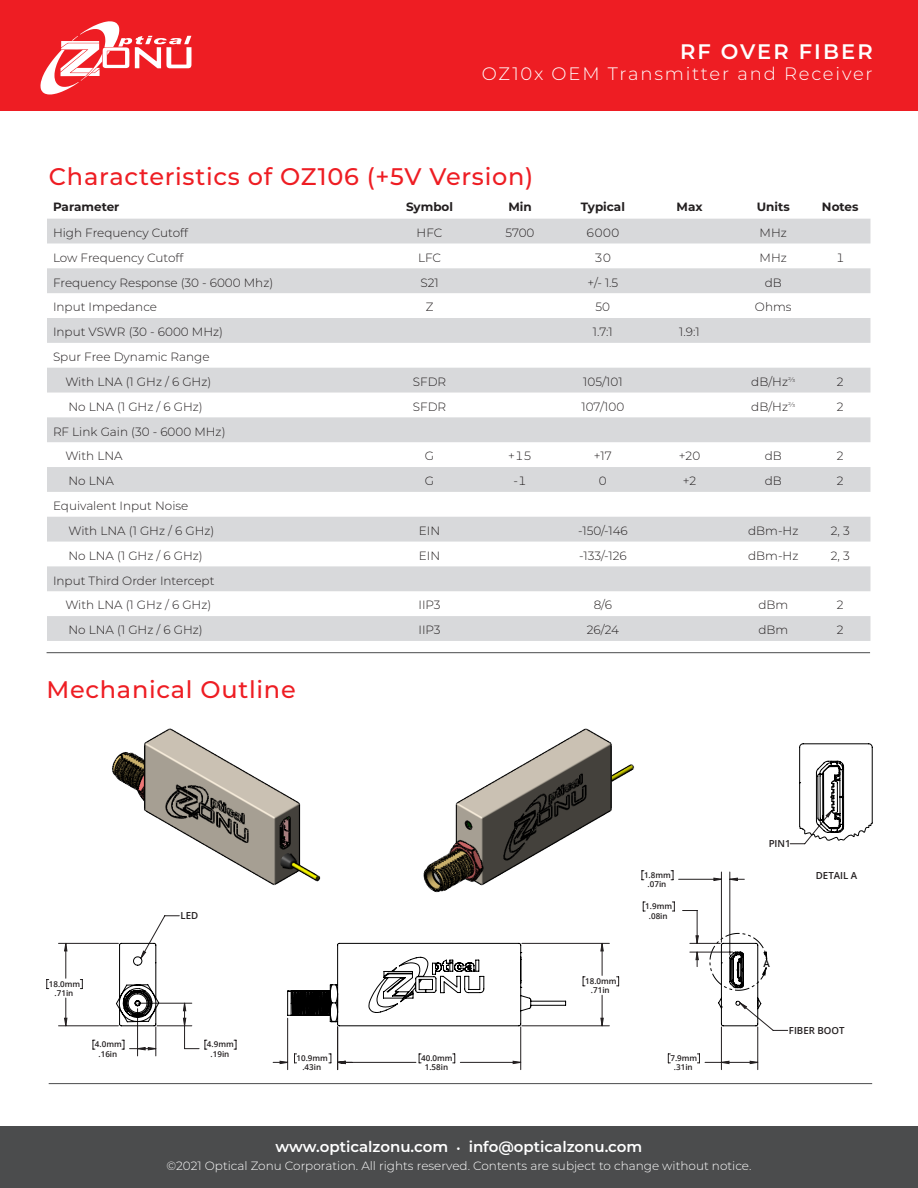
<style>
.page{position:relative;width:918px;height:1188px;background:#fff}
.page>*{position:absolute;margin:0;border:0;box-sizing:border-box;transform-origin:0 0}
.Text_Title_Fl_Lft{font:500 24px "Montserrat";letter-spacing:.03em;color:#ee1d23}
.t1{font:600 21px "Montserrat";letter-spacing:.1em;color:#fff}
.t2{font:300 18px "Montserrat";letter-spacing:.1em;color:#fff}
.t3{font:600 15px "Montserrat";color:#fff}
.t4{font:300 12px "Montserrat";color:#231f20}
.t5{font:300 12px "Montserrat";color:#fff}
.t6{font:700 12px "Montserrat";color:#231f20}
.t7{font:600 9.75px "Open Sans";color:#231f20}
.t8{font:600 9.75px "Open Sans";color:#000}
.t9{font:600 8.1px/9.4px "Open Sans";color:#231f20;text-align:center}
.s1{font-size:12px}
</style>
<div class="page">
<div style="left:0;top:0;width:918px;height:111px;background:#ee1d23"></div>
<div style="left:0;top:1126px;width:918px;height:62px;background:#4b4c4d"></div>
<svg style="left:40px;top:21px;width:151px;height:74px"></svg>
<svg style="left:47px;top:219px;width:823px;height:422px;fill:#d8d9db"></svg>
<img style="left:112px;top:728px;width:189px;height:82px">
<img style="left:455px;top:728px;width:180px;height:82px">
<hr style="left:520px;top:1027px;width:1px;height:43px;background:#231f20">
<hr style="left:287px;top:1018px;width:1px;height:52px;background:#231f20">
<hr style="left:337px;top:1027px;width:1px;height:43px;background:#231f20">
<hr style="left:721px;top:1027px;width:1px;height:43px;background:#231f20">
<hr style="left:757px;top:1027px;width:1px;height:43px;background:#231f20">
<svg style="left:46px;top:979px;width:3px;height:10px"></svg>
<hr style="left:59px;top:1026px;width:59px;height:1px;background:#231f20">
<hr style="left:59px;top:943px;width:59px;height:1px;background:#231f20">
<svg style="left:65px;top:942px;width:693px;height:122px"></svg>
<svg style="left:141px;top:810px;width:667px;height:199px"></svg>
<svg style="left:287px;top:943px;width:279px;height:83px"></svg>
<svg style="left:709px;top:933px;width:58px;height:93px"></svg>
<svg style="left:116px;top:943px;width:43px;height:113px"></svg>
<svg style="left:799px;top:743px;width:74px;height:98px"></svg>
<hr style="left:47px;top:652px;width:823px;height:1px;background:#4b4c4d">
<hr style="left:49px;top:1083px;width:823px;height:1px;background:#4b4c4d">
<h2 class="t1" style="left:680px;top:36px;width:194px">RF OVER FIBER</h2>
<h3 class="t2" style="left:482px;top:62px;width:392px">OZ10x OEM Transmitter and Receiver</h3>
<p class="Text_Title_Fl_Lft" style="left:49px;top:160px;width:486px">Characteristics of OZ106 (+5V Version)</p>
<p class="t6" style="left:53px;top:199px;width:68px">Parameter</p>
<p class="t6" style="left:406px;top:199px;width:49px">Symbol</p>
<p class="t6" style="left:508px;top:199px;width:25px">Min</p>
<p class="t6" style="left:581px;top:199px;width:46px">Typical</p>
<p class="t6" style="left:677px;top:199px;width:28px">Max</p>
<p class="t6" style="left:757px;top:199px;width:34px">Units</p>
<p class="t6" style="left:822px;top:199px;width:38px">Notes</p>
<p class="t4" style="left:53px;top:224px;width:137px">High Frequency Cutoff</p>
<p class="t4" style="left:417px;top:224px;width:27px">HFC</p>
<p class="t4" style="left:505px;top:224px;width:31px">5700</p>
<p class="t4" style="left:586px;top:224px;width:35px">6000</p>
<p class="t4" style="left:760px;top:224px;width:29px">MHz</p>
<p class="t4" style="left:53px;top:249px;width:132px">Low Frequency Cutoff</p>
<p class="t4" style="left:418px;top:249px;width:25px">LFC</p>
<p class="t4" style="left:595px;top:249px;width:18px">30</p>
<p class="t4" style="left:760px;top:249px;width:29px">MHz</p>
<p class="t4" style="left:836px;top:249px;width:10px">1</p>
<p class="t4" style="left:53px;top:274px;width:222px">Frequency Response (30 - 6000 Mhz)</p>
<p class="t4" style="left:420px;top:274px;width:20px">S21</p>
<p class="t4" style="left:587px;top:274px;width:32px">+/- 1.5</p>
<p class="t4" style="left:765px;top:274px;width:19px">dB</p>
<p class="t4" style="left:53px;top:299px;width:106px">Input Impedance</p>
<p class="t4" style="left:426px;top:299px;width:9px">Z</p>
<p class="t4" style="left:596px;top:299px;width:16px">50</p>
<p class="t4" style="left:755px;top:299px;width:38px">Ohms</p>
<p class="t4" style="left:53px;top:324px;width:172px">Input VSWR (30 - 6000 MHz)</p>
<p class="t4" style="left:593px;top:324px;width:21px">1.7:1</p>
<p class="t4" style="left:679px;top:324px;width:22px">1.9:1</p>
<p class="t4" style="left:53px;top:349px;width:158px">Spur Free Dynamic Range</p>
<p class="t4" style="left:65px;top:374px;width:147px">With LNA (1 GHz / 6 GHz)</p>
<p class="t4" style="left:413px;top:374px;width:35px">SFDR</p>
<p class="t4" style="left:583px;top:374px;width:41px">105/101</p>
<p class="t4" style="left:751px;top:374px;width:45px">dB/Hz<sup>⅔</sup></p>
<p class="t4" style="left:837px;top:374px;width:8px">2</p>
<p class="t4" style="left:68px;top:398px;width:136px">No LNA (1 GHz / 6 GHz)</p>
<p class="t4" style="left:413px;top:398px;width:35px">SFDR</p>
<p class="t4" style="left:582px;top:398px;width:44px">107/100</p>
<p class="t4" style="left:751px;top:398px;width:45px">dB/Hz<sup>⅔</sup></p>
<p class="t4" style="left:837px;top:398px;width:8px">2</p>
<p class="t4" style="left:53px;top:423px;width:174px">RF Link Gain (30 - 6000 MHz)</p>
<p class="t4" style="left:65px;top:448px;width:59px">With LNA</p>
<p class="t4" style="left:425px;top:448px;width:11px">G</p>
<p class="t4" style="left:508px;top:448px;width:25px">+15</p>
<p class="t4" style="left:594px;top:448px;width:19px">+17</p>
<p class="t4" style="left:679px;top:448px;width:23px">+20</p>
<p class="t4" style="left:765px;top:448px;width:19px">dB</p>
<p class="t4" style="left:837px;top:448px;width:8px">2</p>
<p class="t4" style="left:68px;top:473px;width:47px">No LNA</p>
<p class="t4" style="left:425px;top:473px;width:11px">G</p>
<p class="t4" style="left:514px;top:473px;width:14px">-1</p>
<p class="t4" style="left:599px;top:473px;width:9px">0</p>
<p class="t4" style="left:683px;top:473px;width:15px">+2</p>
<p class="t4" style="left:765px;top:473px;width:19px">dB</p>
<p class="t4" style="left:837px;top:473px;width:8px">2</p>
<p class="t4" style="left:53px;top:498px;width:137px">Equivalent Input Noise</p>
<p class="t4" style="left:68px;top:523px;width:147px">With LNA (1 GHz / 6 GHz)</p>
<p class="t4" style="left:419px;top:523px;width:23px">EIN</p>
<p class="t4" style="left:578px;top:523px;width:51px">-150/-146</p>
<p class="t4" style="left:748px;top:523px;width:52px">dBm-Hz</p>
<p class="t4" style="left:831px;top:523px;width:21px">2, 3</p>
<p class="t4" style="left:68px;top:547px;width:136px">No LNA (1 GHz / 6 GHz)</p>
<p class="t4" style="left:419px;top:547px;width:23px">EIN</p>
<p class="t4" style="left:579px;top:547px;width:49px">-133/-126</p>
<p class="t4" style="left:748px;top:547px;width:52px">dBm-Hz</p>
<p class="t4" style="left:831px;top:547px;width:21px">2, 3</p>
<p class="t4" style="left:53px;top:572px;width:163px">Input Third Order Intercept</p>
<p class="t4" style="left:65px;top:597px;width:147px">With LNA (1 GHz / 6 GHz)</p>
<p class="t4" style="left:418px;top:597px;width:24px">IIP3</p>
<p class="t4" style="left:594px;top:597px;width:20px">8/6</p>
<p class="t4" style="left:758px;top:597px;width:31px">dBm</p>
<p class="t4" style="left:837px;top:597px;width:8px">2</p>
<p class="t4" style="left:68px;top:622px;width:136px">No LNA (1 GHz / 6 GHz)</p>
<p class="t4" style="left:418px;top:622px;width:24px">IIP3</p>
<p class="t4" style="left:587px;top:622px;width:34px">26/24</p>
<p class="t4" style="left:758px;top:622px;width:31px">dBm</p>
<p class="t4" style="left:837px;top:622px;width:8px">2</p>
<p class="Text_Title_Fl_Lft" style="left:47px;top:673px;width:251px">Mechanical Outline</p>
<p class="t9" style="left:49px;top:979px;width:33px">18.0mm .71in</p>
<p class="t9" style="left:95px;top:1039px;width:28px">4.0mm .16in</p>
<p class="t7" style="left:181px;top:909px;width:19px">LED</p>
<p class="t9" style="left:207px;top:1039px;width:28px">4.9mm .19in</p>
<p class="t9" style="left:585px;top:976px;width:33px">18.0mm .71in</p>
<p class="t9" style="left:644px;top:870px;width:28px">1.8mm .07in</p>
<p class="t9" style="left:645px;top:901px;width:28px">1.9mm .08in</p>
<p class="t9" style="left:297px;top:1053px;width:33px">10.9mm .43in</p>
<p class="t9" style="left:670px;top:1053px;width:28px">7.9mm .31in</p>
<p class="t9" style="left:421px;top:1053px;width:33px">40.0mm<br>1.58in</p>
<p class="t7" style="left:769px;top:837px;width:24px">PIN1</p>
<p class="t7" style="left:816px;top:868px;width:43px">DETAIL A</p>
<p class="t8" style="left:763px;top:957px;width:8px">A</p>
<p class="t7" style="left:789px;top:1024px;width:57px">FIBER BOOT</p>
<p class="t3" style="left:276px;top:1136px;width:368px">www.opticalzonu.com <span class="s1">•</span> info@opticalzonu.com</p>
<p class="t5" style="left:167px;top:1158px;width:586px">©2021 Optical Zonu Corporation. All rights reserved. Contents are subject to change without notice.</p>
</div>
